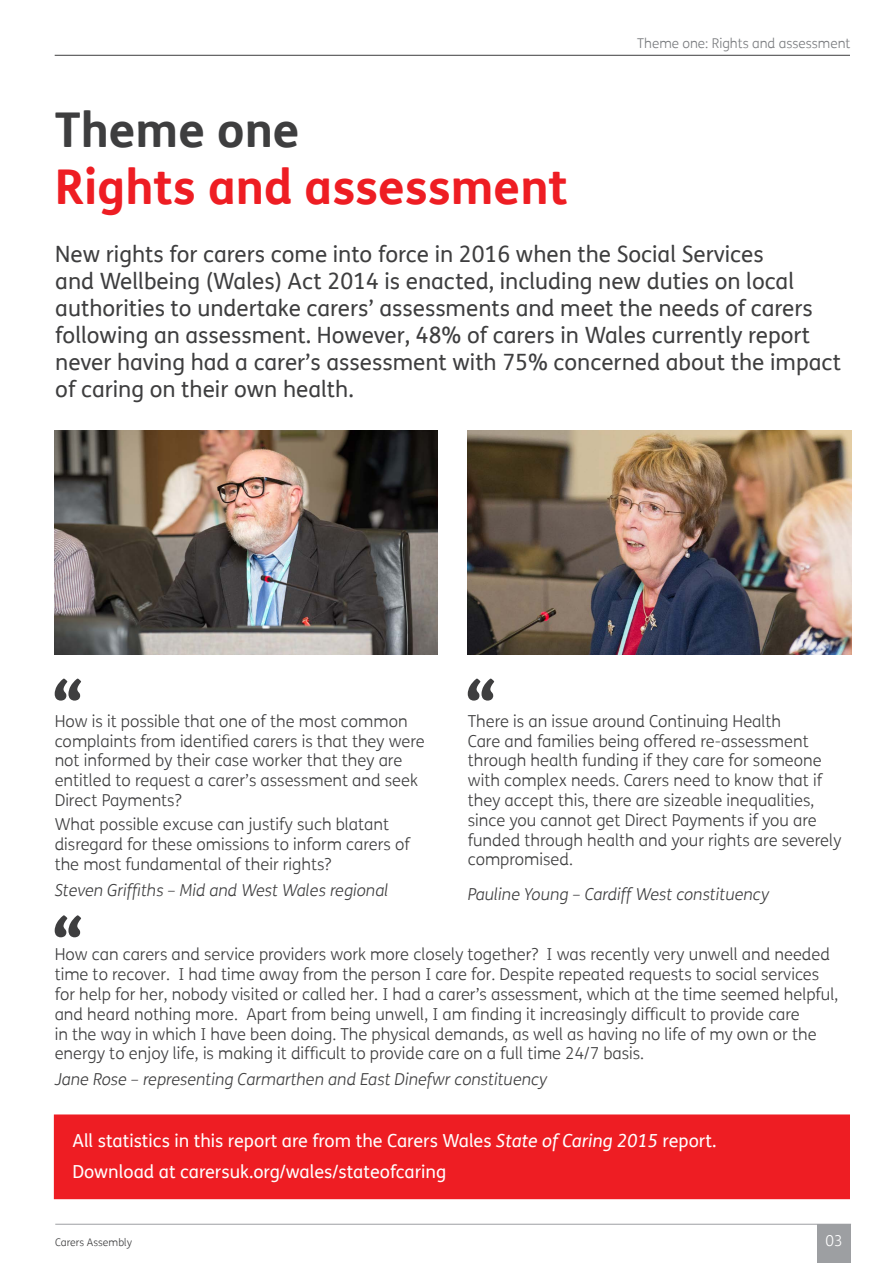
<style>
.page{position:relative;width:893px;height:1263px;background:#fff}
.page>*{position:absolute;margin:0;border:0;box-sizing:border-box;transform-origin:0 0}
.Section_Header_-_Tex{font:700 48px "FS Me";color:#ee1d23}
.Section_Header_-_Tex-2{font:700 48px "FS Me";color:#3e3e3f}
.Section_Intro_Para{font:22.5px/27px "FS Me";color:#3e3e3f}
.t1{font:18px "FS Me";color:#fff}
.t2{font:300 16.5px/19.8px "FS Me";color:#3e3e3f}
.t3{font:italic 300 16.5px "FS Me";color:#3e3e3f}
.t4{font:300 15px "FS Me";color:#fff}
.Section_Header_-_Tex-3{font:300 13.5px "FS Me";color:#7a7c7f}
.t5{font:300 10.5px "FS Me";color:#3e3e3f}
.s1{font-style:italic}
</style>
<div class="page">
<svg style="left:55px;top:679px;width:26px;height:22px"></svg>
<img style="left:55px;top:431px;width:382px;height:224px">
<svg style="left:468px;top:679px;width:26px;height:22px"></svg>
<img style="left:468px;top:431px;width:383px;height:224px">
<svg style="left:55px;top:915px;width:26px;height:22px"></svg>
<div style="left:55px;top:1115px;width:794px;height:83px;background:#ee1d23"></div>
<div style="left:54px;top:1114px;width:796px;height:85px;border:2px solid #ee1d23"></div>
<div style="left:817px;top:1224px;width:33px;height:39px;background:#9d9fa2"></div>
<hr style="left:55px;top:1224px;width:796px;height:1px;background:#9d9fa2">
<hr style="left:55px;top:55px;width:795px;height:1px;background:#3e3e3f">
<p class="Section_Header_-_Tex-2" style="left:55px;top:92px;width:246px">Theme one</p>
<p class="Section_Header_-_Tex" style="left:55px;top:150px;width:515px">Rights and assessment</p>
<p class="Section_Header_-_Tex-3" style="left:637px;top:34px;width:215px">Theme one: Rights and assessment</p>
<p class="Section_Intro_Para" style="left:55px;top:240px;width:787px">New rights for carers come into force in 2016 when the Social Services<br>and Wellbeing (Wales) Act 2014 is enacted, including new duties on local authorities to undertake carers’ assessments and meet the needs of carers following an assessment. However, 48% of carers in Wales currently report never having had a carer’s assessment with 75% concerned about the impact of caring on their own health.</p>
<p class="t2" style="left:55px;top:711px;width:372px">How is it possible that one of the most common complaints from identified carers is that they were not informed by their case worker that they are entitled to request a carer’s assessment and seek Direct Payments?</p>
<p class="t2" style="left:55px;top:814px;width:357px">What possible excuse can justify such blatant disregard for these omissions to inform carers of the most fundamental of their rights?</p>
<p class="t3" style="left:55px;top:878px;width:335px">Steven Griffiths – Mid and West Wales regional</p>
<p class="t2" style="left:468px;top:711px;width:375px">There is an issue around Continuing Health<br>Care and families being offered re-assessment through health funding if they care for someone with complex needs. Carers need to know that if they accept this, there are sizeable inequalities, since you cannot get Direct Payments if you are funded through health and your rights are severely compromised.</p>
<p class="t3" style="left:468px;top:883px;width:303px">Pauline Young – Cardiff West constituency</p>
<p class="t2" style="left:55px;top:944px;width:785px">How can carers and service providers work more closely together? I was recently very unwell and needed time to recover. I had time away from the person I care for. Despite repeated requests to social services for help for her, nobody visited or called her. I had a carer’s assessment, which at the time seemed helpful, and heard nothing more. Apart from being unwell, I am finding it increasingly difficult to provide care<br>in the way in which I have been doing. The physical demands, as well as having no life of my own or the energy to enjoy life, is making it difficult to provide care on a full time 24/7 basis.</p>
<p class="t3" style="left:55px;top:1068px;width:494px">Jane Rose – representing Carmarthen and East Dinefwr constituency</p>
<p class="t1" style="left:72px;top:1128px;width:645px">All statistics in this report are from the Carers Wales <span class="s1">State of Caring 2015</span> report.</p>
<p class="t1" style="left:72px;top:1159px;width:375px">Download at carersuk.org/wales/stateofcaring</p>
<p class="t5" style="left:55px;top:1235px;width:78px">Carers Assembly</p>
<p class="t4" style="left:825px;top:1231px;width:19px">03</p>
</div>
